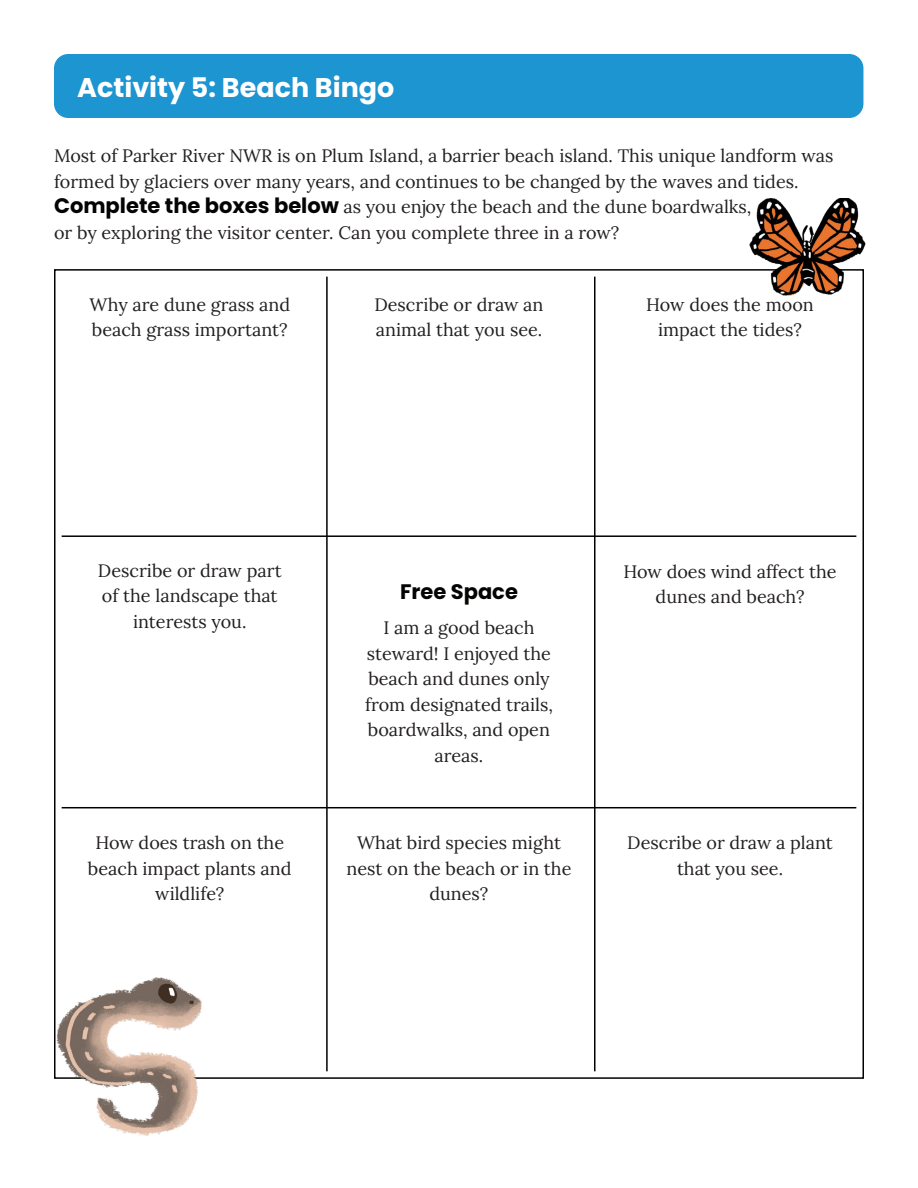
<style>
.page{position:relative;width:918px;height:1188px;background:#fff}
.page>*{position:absolute;margin:0;border:0;box-sizing:border-box;transform-origin:0 0}
.Paragraph_Style_3{font:700 27px "Poppins";color:#fff}
.Paragraph_Style_3-2{font:700 21px "Poppins";color:#040503}
.Paragraph_Style_2{font:18px/25.5px "Lora";color:#231f20;text-align:center}
.s1{font-family:"Poppins";font-weight:700;font-size:21px;color:#040503}
</style>
<div class="page">
<div style="left:55px;top:55px;width:808px;height:62px;background:#1c95d1;border-radius:14px"></div>
<div style="left:54px;top:54px;width:809px;height:64px;border:2px solid #1c95d1;border-radius:14px"></div>
<hr style="left:326px;top:277px;width:2px;height:794px;background:#000">
<hr style="left:594px;top:277px;width:2px;height:794px;background:#000">
<hr style="left:62px;top:535px;width:794px;height:2px;background:#000">
<hr style="left:62px;top:807px;width:794px;height:1px;background:#000">
<img style="left:54px;top:925px;width:154px;height:211px">
<img style="left:733px;top:198px;width:133px;height:118px">
<p class="Paragraph_Style_3" style="left:77px;top:72px;width:319px">Activity 5: Beach Bingo</p>
<p class="Paragraph_Style_2" style="left:54px;top:142px;width:781px;text-align:left">Most of Parker River NWR is on Plum Island, a barrier beach island. This unique landform was formed by glaciers over many years, and continues to be changed by the waves and tides.<br><span class="s1">Complete the boxes below</span> as you enjoy the beach and the dune boardwalks,</p>
<p class="Paragraph_Style_2" style="left:54px;top:218px;width:567px">or by exploring the visitor center. Can you complete three in a row?</p>
<p class="Paragraph_Style_2" style="left:89px;top:291px;width:202px;text-align:left">Why are dune grass and beach grass important?</p>
<p class="Paragraph_Style_2" style="left:646px;top:291px;width:169px">How does the moon impact the tides?</p>
<p class="Paragraph_Style_2" style="left:374px;top:291px;width:171px;text-align:left">Describe or draw an animal that you see.</p>
<p class="Paragraph_Style_2" style="left:98px;top:556px;width:185px">Describe or draw part of the landscape that interests you.</p>
<p class="Paragraph_Style_2" style="left:88px;top:829px;width:205px">How does trash on the beach impact plants and wildlife?</p>
<p class="Paragraph_Style_3-2" style="left:400px;top:579px;width:119px">Free Space</p>
<p class="Paragraph_Style_2" style="left:365px;top:614px;width:189px">I am a good beach steward! I enjoyed the beach and dunes only from designated trails, boardwalks, and open areas.</p>
<p class="Paragraph_Style_2" style="left:347px;top:829px;width:226px">What bird species might nest on the beach or in the dunes?</p>
<p class="Paragraph_Style_2" style="left:624px;top:557px;width:215px">How does wind affect the dunes and beach?</p>
<p class="Paragraph_Style_2" style="left:627px;top:829px;width:207px">Describe or draw a plant that you see.</p>
</div>
